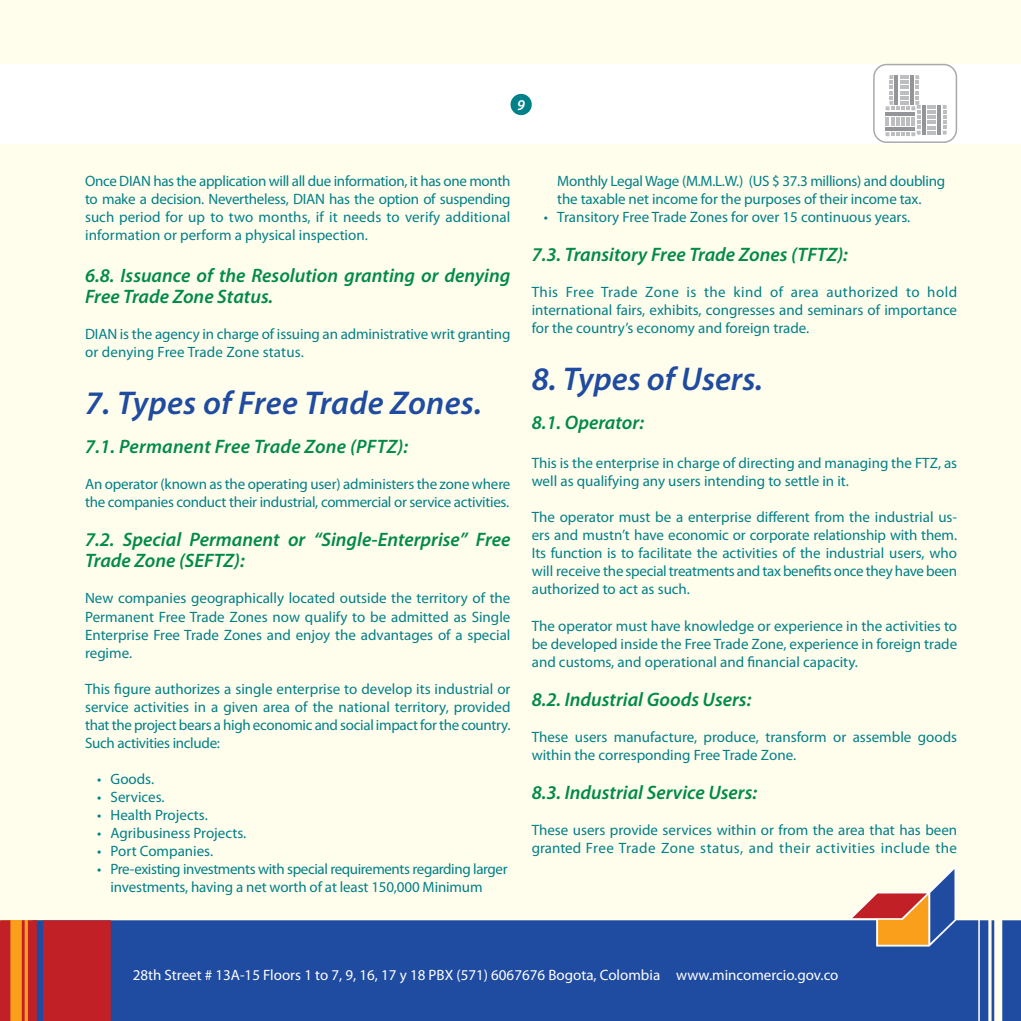
<style>
.page{position:relative;width:1021px;height:1021px;background:#fff}
.page>*{position:absolute;margin:0;border:0;box-sizing:border-box;transform-origin:0 0}
.t1{font:italic 600 33px "Myriad Pro";color:#1f4ba0}
.t2{font:italic 600 19.5px/21px "Myriad Pro";color:#008a4b}
.t3{font:15px/18px "Myriad Pro";letter-spacing:-.005em;color:#008088;text-align:justify}
.t4{font:15px/18px "Myriad Pro";letter-spacing:-.025em;color:#008088}
.t5{font:15px "Myriad Pro";color:#fff}
.t6{font:italic 600 15px "Myriad Pro";color:#fff}
</style>
<div class="page">
<div style="left:0;top:0;width:1020px;height:1020px;background:#fffdec"></div>
<div style="left:0;top:64px;width:1020px;height:79px;background:#fff"></div>
<div style="left:111px;top:920px;width:909px;height:100px;background:#1f4ba0"></div>
<svg style="left:0;top:920px;width:111px;height:100px;background:#bd332c"></svg>
<svg style="left:848px;top:866px;width:108px;height:80px"></svg>
<div style="left:510px;top:94px;width:21px;height:21px;background:#008088;border-radius:50%"></div>
<div style="left:873px;top:64px;width:84px;height:79px;border:2px solid #a7a9ac;border-radius:13px"></div>
<svg style="left:922px;top:105px;width:3px;height:30px"></svg>
<hr style="left:937px;top:105px;width:4px;height:30px;background:#939598">
<svg style="left:927px;top:105px;width:9px;height:30px"></svg>
<svg style="left:942px;top:105px;width:4px;height:30px"></svg>
<svg style="left:885px;top:75px;width:35px;height:61px"></svg>
<p class="t6" style="left:517px;top:95px;width:9px">9</p>
<p class="t3" style="left:85px;top:171px;width:427px">Once DIAN has the application will all due information, it has one month to make a decision. Nevertheless, DIAN has the option of suspending such period for up to two months, if it needs to verify additional information or perform a physical inspection.</p>
<h2 class="t2" style="left:85px;top:264px;width:427px">6.8. Issuance of the Resolution granting or denying<br>Free Trade Zone Status.</h2>
<p class="t3" style="left:85px;top:324px;width:427px">DIAN is the agency in charge of issuing an administrative writ granting or denying Free Trade Zone status.</p>
<h1 class="t1" style="left:85px;top:382px;width:398px">7. Types of Free Trade Zones.</h1>
<h2 class="t2" style="left:85px;top:436px;width:324px">7.1. Permanent Free Trade Zone (PFTZ):</h2>
<p class="t3" style="left:85px;top:475px;width:427px">An operator (known as the operating user) administers the zone where the companies conduct their industrial, commercial or service activities.</p>
<h2 class="t2" style="left:85px;top:529px;width:427px">7.2. Special Permanent or “Single-Enterprise” Free<br>Trade Zone (SEFTZ):</h2>
<p class="t3" style="left:85px;top:589px;width:427px">New companies geographically located outside the territory of the Permanent Free Trade Zones now qualify to be admitted as Single Enterprise Free Trade Zones and enjoy the advantages of a special regime.</p>
<p class="t3" style="left:85px;top:679px;width:427px">This figure authorizes a single enterprise to develop its industrial or service activities in a given area of the national territory, provided that the project bears a high economic and social impact for the country.<br>Such activities include:</p>
<p class="t3" style="left:97px;top:769px;width:59px">• Goods.</p>
<p class="t3" style="left:97px;top:787px;width:69px">• Services.</p>
<p class="t3" style="left:97px;top:805px;width:112px">• Health Projects.</p>
<p class="t3" style="left:97px;top:823px;width:151px">• Agribusiness Projects.</p>
<p class="t3" style="left:97px;top:841px;width:118px">• Port Companies.</p>
<p class="t4" style="left:111px;top:859px;width:398px;text-indent:-13px">• Pre-existing investments with special requirements regarding larger investments, having a net worth of at least 150,000 Minimum</p>
<p class="t3" style="left:557px;top:171px;width:389px">Monthly Legal Wage (M.M.L.W.) (US $ 37.3 millions) and doubling the taxable net income for the purposes of their income tax.</p>
<p class="t3" style="left:543px;top:207px;width:368px">• Transitory Free Trade Zones for over 15 continuous years.</p>
<h2 class="t2" style="left:531px;top:243px;width:317px">7.3. Transitory Free Trade Zones (TFTZ):</h2>
<p class="t3" style="left:531px;top:282px;width:427px">This Free Trade Zone is the kind of area authorized to hold international fairs, exhibits, congresses and seminars of importance for the country’s economy and foreign trade.</p>
<h1 class="t1" style="left:531px;top:358px;width:233px">8. Types of Users.</h1>
<h2 class="t2" style="left:531px;top:412px;width:114px">8.1. Operator:</h2>
<p class="t3" style="left:531px;top:454px;width:427px">This is the enterprise in charge of directing and managing the FTZ, as well as qualifying any users intending to settle in it.</p>
<p class="t3" style="left:531px;top:508px;width:427px">The operator must be a enterprise different from the industrial us&shy;ers and mustn’t have economic or corporate relationship with them.<br>Its function is to facilitate the activities of the industrial users, who will receive the special treatments and tax benefits once they have been authorized to act as such.</p>
<p class="t3" style="left:531px;top:616px;width:427px">The operator must have knowledge or experience in the activities to be developed inside the Free Trade Zone, experience in foreign trade and customs, and operational and financial capacity.</p>
<h2 class="t2" style="left:531px;top:688px;width:221px">8.2. Industrial Goods Users:</h2>
<p class="t3" style="left:531px;top:727px;width:427px">These users manufacture, produce, transform or assemble goods within the corresponding Free Trade Zone.</p>
<h2 class="t2" style="left:531px;top:781px;width:227px">8.3. Industrial Service Users:</h2>
<p class="t3" style="left:531px;top:820px;width:427px">These users provide services within or from the area that has been granted Free Trade Zone status, and their activities include the</p>
<p class="t5" style="left:133px;top:965px;width:707px">28th Street # 13A-15 Floors 1 to 7, 9, 16, 17 y 18 PBX (571) 6067676 Bogota, Colombia www.mincomercio.gov.co</p>
</div>
